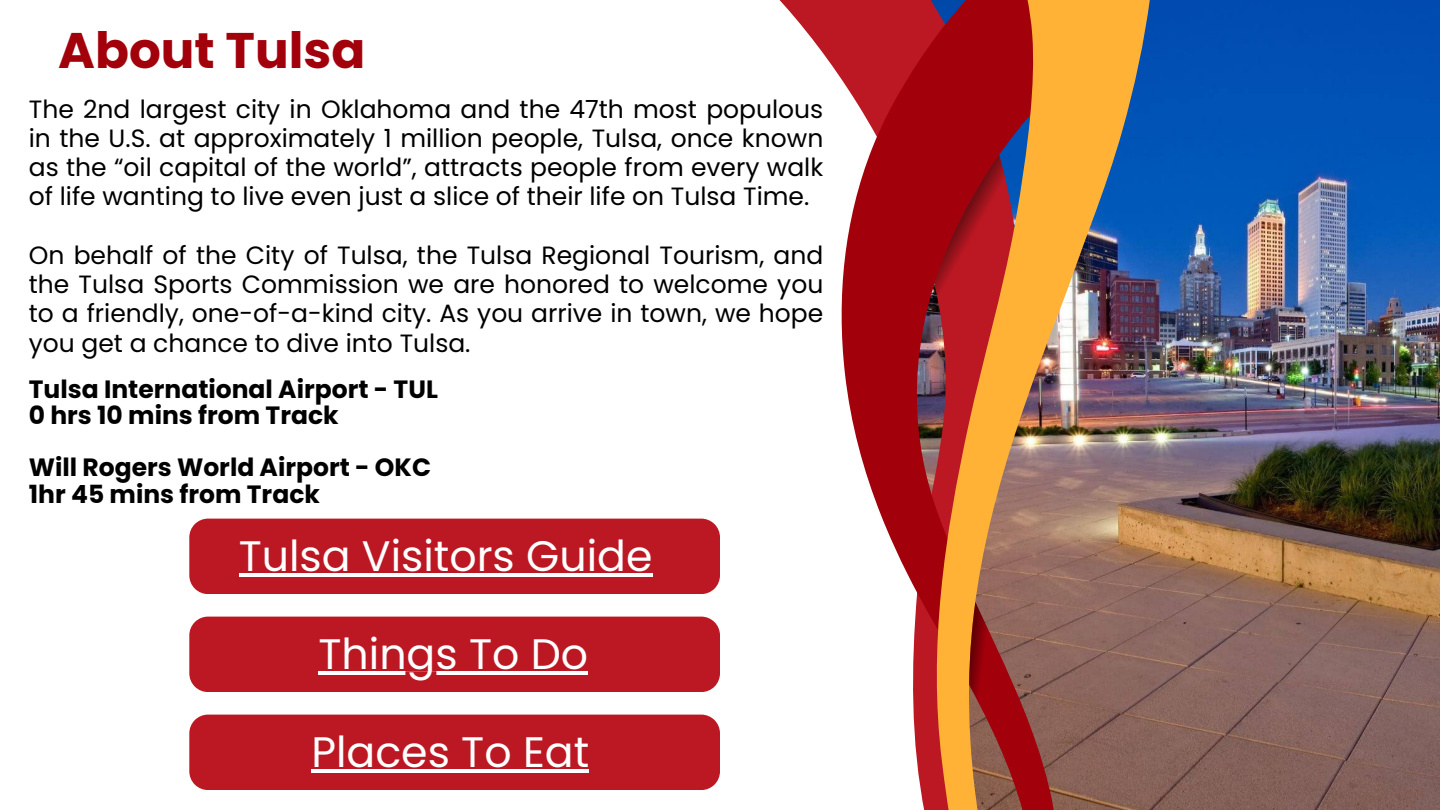
<style>
.page{position:relative;width:1440px;height:810px;background:#fff}
.page>*{position:absolute;margin:0;border:0;box-sizing:border-box;transform-origin:0 0}
.t1{font:700 50px "Poppins";color:#a2000b}
.t2{font:42.6px "Poppins";color:#fff}
.t3{font:25px/29.2px "Poppins";color:#000;text-align:justify}
.t4{font:700 25px/26.2px "Poppins";color:#000}
</style>
<div class="page">
<img style="left:1251px;top:0;width:189px;height:810px">
<svg style="left:779px;top:0;width:40px;height:48px"></svg>
<svg style="left:819px;top:0;width:432px;height:810px"></svg>
<img style="left:891px;top:0;width:314px;height:810px">
<svg style="left:927px;top:154px;width:87px;height:177px;background:#a91c20"></svg>
<svg style="left:965px;top:601px;width:28px;height:114px;background:#a63721"></svg>
<div style="left:189px;top:519px;width:531px;height:75px;background:#bc1823"></div>
<hr style="left:239px;top:574px;width:413px;height:3px;background:#fff">
<div style="left:189px;top:617px;width:531px;height:75px;background:#bc1823"></div>
<hr style="left:319px;top:672px;width:269px;height:3px;background:#fff">
<div style="left:189px;top:715px;width:531px;height:75px;background:#bc1823"></div>
<hr style="left:311px;top:769px;width:278px;height:4px;background:#fff">
<h1 class="t1" style="left:58px;top:15px;width:309px">About Tulsa</h1>
<p class="t3" style="left:29px;top:94px;width:796px">The 2nd largest city in Oklahoma and the 47th most populous in the U.S. at approximately 1 million people, Tulsa, once known as the “oil capital of the world”, attracts people from every walk of life wanting to live even just a slice of their life on Tulsa Time.</p>
<p class="t3" style="left:29px;top:240px;width:796px">On behalf of the City of Tulsa, the Tulsa Regional Tourism, and the Tulsa Sports Commission we are honored to welcome you to a friendly, one-of-a-kind city. As you arrive in town, we hope you get a chance to dive into Tulsa.</p>
<p class="t4" style="left:29px;top:376px;width:411px">Tulsa International Airport - TUL<br>0 hrs 10 mins from Track</p>
<p class="t4" style="left:29px;top:455px;width:404px">Will Rogers World Airport - OKC<br>1hr 45 mins from Track</p>
<h2 class="t2" style="left:239px;top:527px;width:415px">Tulsa Visitors Guide</h2>
<h2 class="t2" style="left:319px;top:625px;width:271px">Things To Do</h2>
<h2 class="t2" style="left:311px;top:722px;width:279px">Places To Eat</h2>
</div>
